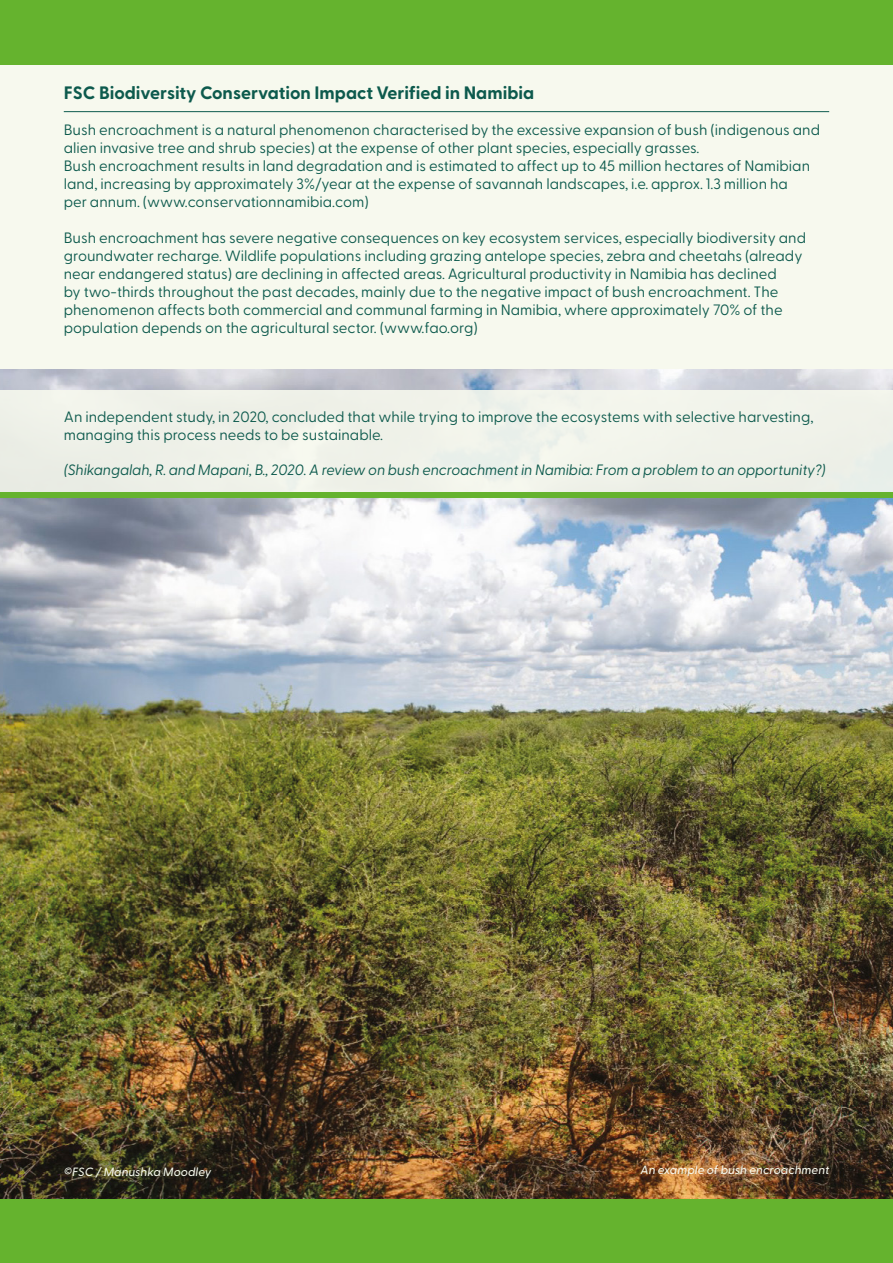
<style>
.page{position:relative;width:893px;height:1263px;background:#f7f9ee}
.page>*{position:absolute;margin:0;border:0;box-sizing:border-box;transform-origin:0 0}
.t1{font:700 18px "Greycliff CF";color:#0d5a4d}
.t2{font:15px/18px "Greycliff CF";color:#0d5a4d}
.t3{font:italic 15px "Greycliff CF";letter-spacing:-.01em;color:#0d5a4d}
.t4{font:italic 500 12px "Greycliff CF";color:#f7f9ee}
.t5{font:italic 500 12px "Greycliff CF";color:#f6f9ed}
</style>
<div class="page">
<img style="left:0;top:369px;width:893px;height:830px">
<div style="left:0;top:390px;width:893px;height:102px;background:#eff2e9"></div>
<hr style="left:64px;top:111px;width:765px;height:1px;background:#0d5a4d">
<div style="left:0;top:0;width:893px;height:64px;background:#65b32e"></div>
<div style="left:0;top:1199px;width:893px;height:64px;background:#65b32e"></div>
<div style="left:0;top:492px;width:893px;height:6px;background:#65b32e"></div>
<p class="t1" style="left:64px;top:79px;width:472px">FSC Biodiversity Conservation Impact Verified in Namibia</p>
<p class="t2" style="left:64px;top:120px;width:758px">Bush encroachment is a natural phenomenon characterised by the excessive expansion of bush (indigenous and alien invasive tree and shrub species) at the expense of other plant species, especially grasses.<br>Bush encroachment results in land degradation and is estimated to affect up to 45 million hectares of Namibian land, increasing by approximately 3%/year at the expense of savannah landscapes, i.e. approx. 1.3 million ha<br>per annum. (www.conservationnamibia.com)</p>
<p class="t2" style="left:64px;top:228px;width:744px">Bush encroachment has severe negative consequences on key ecosystem services, especially biodiversity and groundwater recharge. Wildlife populations including grazing antelope species, zebra and cheetahs (already near endangered status) are declining in affected areas. Agricultural productivity in Namibia has declined<br>by two-thirds throughout the past decades, mainly due to the negative impact of bush encroachment. The phenomenon affects both commercial and communal farming in Namibia, where approximately 70% of the population depends on the agricultural sector. (www.fao.org)</p>
<p class="t2" style="left:64px;top:407px;width:751px">An independent study, in 2020, concluded that while trying to improve the ecosystems with selective harvesting, managing this process needs to be sustainable.</p>
<p class="t3" style="left:64px;top:458px;width:763px">(Shikangalah, R. and Mapani, B., 2020. A review on bush encroachment in Namibia: From a problem to an opportunity?)</p>
<p class="t5" style="left:64px;top:1163px;width:149px">©FSC / Manushka Moodley</p>
<p class="t4" style="left:640px;top:1161px;width:190px">An example of bush encroachment</p>
</div>
